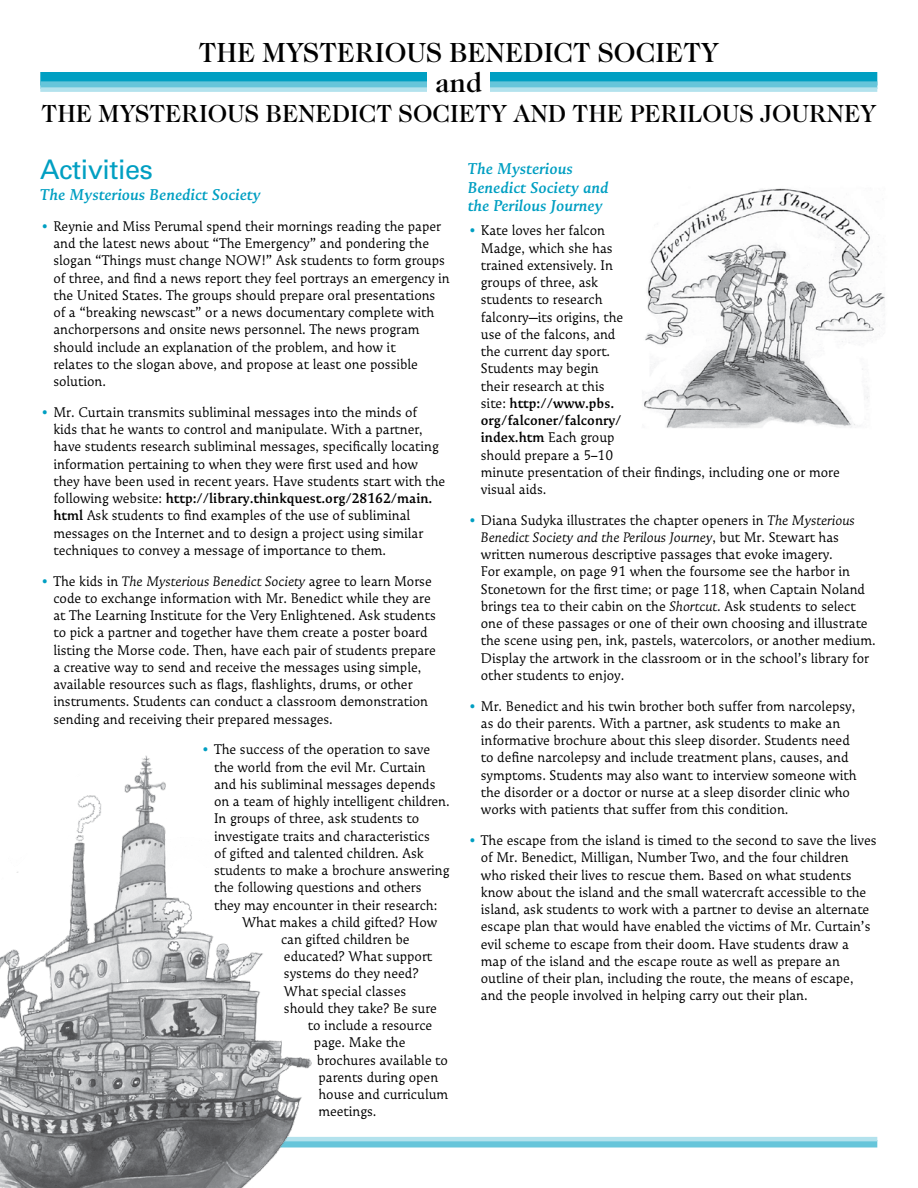
<style>
.page{position:relative;width:918px;height:1188px;background:#fff}
.page>*{position:absolute;margin:0;border:0;box-sizing:border-box;transform-origin:0 0}
.t1{font:28.5px/30px "Caslon Two Twe Four Md ITC";color:#000;text-align:center}
.t2{font:27px "Univers";letter-spacing:-.02em;color:#009fc2}
.t3{font:25.5px "Caslon Two Twe Four Md ITC";color:#000}
.t4{font:italic 700 18.75px/18.8px "Galena";color:#009fc2;scale:.96 1}
.t5{font:16.5px/17.2px "Galena";color:#000;scale:.96 1}
.s1{color:#009fc2}
.s2{font-weight:700}
.s3{font-style:italic}
</style>
<div class="page">
<div style="left:40px;top:72px;width:837px;height:14px;background:#009fc2"></div>
<div style="left:40px;top:81px;width:837px;height:8px;background:#66c5da"></div>
<div style="left:40px;top:87px;width:837px;height:5px;background:#b3e2ed"></div>
<div style="left:427px;top:69px;width:63px;height:29px;background:#fff"></div>
<svg style="left:380px;top:1141px;width:497px;height:7px;background:#74cadd"></svg>
<hr style="left:40px;top:1137px;width:837px;height:4px;background:#b3e2ed">
<img style="left:0;top:755px;width:380px;height:433px">
<img style="left:644px;top:188px;width:241px;height:240px">
<h1 class="t1" style="left:199px;top:38px;width:521px">THE MYSTERIOUS BENEDICT SOC IETY<br>AND</h1>
<h3 class="t3" style="left:42px;top:99px;width:836px">THE MYSTERIOUS BENEDICT SOC IETY AND THE PERILOUS JOURNEY</h3>
<h2 class="t2" style="left:40px;top:154px;width:114px">Activities</h2>
<p class="t4" style="left:40px;top:185px;width:231px">The Mysterious Benedict Society</p>
<p class="t5" style="left:53px;top:217px;width:414px;text-indent:-13px"><span class="s1">•</span> Reynie and Miss Perumal spend their mornings reading the paper and the latest news about “The Emergency” and pondering the slogan “Things must change NOW!” Ask students to form groups of three, and find a news report they feel portrays an emergency in the United States. The groups should prepare oral presentations of a “breaking newscast” or a news documentary complete with anchorpersons and onsite news personnel. The news program should include an explanation of the problem, and how it<br>relates to the slogan above, and propose at least one possible solution.</p>
<p class="t5" style="left:53px;top:403px;width:410px;text-indent:-13px"><span class="s1">•</span> Mr. Curtain transmits subliminal messages into the minds of<br>kids that he wants to control and manipulate. With a partner, have students research subliminal messages, specifically locating information pertaining to when they were first used and how they have been used in recent years. Have students start with the following website: <span class="s2">http://library.thinkquest.org/28162/main. html</span> Ask students to find examples of the use of subliminal messages on the Internet and to design a project using similar techniques to convey a message of importance to them.</p>
<p class="t5" style="left:53px;top:572px;width:400px;text-indent:-13px"><span class="s1">•</span> The kids in <span class="s3">The Mysterious Benedict Society</span> agree to learn Morse code to exchange information with Mr. Benedict while they are at The Learning Institute for the Very Enlightened. Ask students to pick a partner and together have them create a poster board listing the Morse code. Then, have each pair of students prepare a creative way to send and receive the messages using simple, available resources such as flags, flashlights, drums, or other instruments. Students can conduct a classroom demonstration sending and receiving their prepared messages.</p>
<p class="t5" style="left:201px;top:741px;width:240px"><span class="s1">•</span> The success of the operation to save</p>
<p class="t5" style="left:214px;top:758px;width:222px">the world from the evil Mr. Curtain</p>
<p class="t5" style="left:214px;top:775px;width:232px">and his subliminal messages depends</p>
<p class="t5" style="left:214px;top:792px;width:247px">on a team of highly intelligent children.</p>
<p class="t5" style="left:214px;top:810px;width:215px">In groups of three, ask students to</p>
<p class="t5" style="left:214px;top:827px;width:226px">investigate traits and characteristics</p>
<p class="t5" style="left:214px;top:844px;width:220px">of gifted and talented children. Ask</p>
<p class="t5" style="left:214px;top:861px;width:247px">students to make a brochure answering</p>
<p class="t5" style="left:214px;top:879px;width:218px">the following questions and others</p>
<p class="t5" style="left:214px;top:896px;width:234px">they may encounter in their research:</p>
<p class="t5" style="left:242px;top:913px;width:205px">What makes a child gifted? How</p>
<p class="t5" style="left:281px;top:930px;width:135px">can gifted children be</p>
<p class="t5" style="left:284px;top:948px;width:156px">educated? What support</p>
<p class="t5" style="left:284px;top:965px;width:142px">systems do they need?</p>
<p class="t5" style="left:284px;top:982px;width:129px">What special classes</p>
<p class="t5" style="left:284px;top:999px;width:161px">should they take? Be sure</p>
<p class="t5" style="left:308px;top:1017px;width:131px">to include a resource</p>
<p class="t5" style="left:314px;top:1034px;width:97px">page. Make the</p>
<p class="t5" style="left:317px;top:1051px;width:138px">brochures available to</p>
<p class="t5" style="left:318px;top:1068px;width:126px">parents during open</p>
<p class="t5" style="left:318px;top:1086px;width:137px">house and curriculum</p>
<p class="t5" style="left:318px;top:1103px;width:62px">meetings.</p>
<p class="t4" style="left:468px;top:159px;width:148px">The Mysterious<br>Benedict Society and the Perilous Journey</p>
<p class="t5" style="left:481px;top:222px;width:375px;text-indent:-13px"><span class="s1">•</span> Kate loves her falcon<br>Madge, which she has<br>trained extensively. In<br>groups of three, ask<br>students to research<br>falconry—its origins, the<br>use of the falcons, and<br>the current day sport.<br>Students may begin<br>their research at this<br>site: <span class="s2">http://www.pbs.<br>org/falconer/falconry/<br>index.htm</span> Each group<br>should prepare a 5–10<br>minute presentation of their findings, including one or more visual aids.</p>
<p class="t5" style="left:481px;top:511px;width:413px;text-indent:-13px"><span class="s1">•</span> Diana Sudyka illustrates the chapter openers in <span class="s3">The Mysterious Benedict Society and the Perilous Journey</span>, but Mr. Stewart has written numerous descriptive passages that evoke imagery.<br>For example, on page 91 when the foursome see the harbor in Stonetown for the first time; or page 118, when Captain Noland brings tea to their cabin on the <span class="s3">Shortcut</span>. Ask students to select one of these passages or one of their own choosing and illustrate the scene using pen, ink, pastels, watercolors, or another medium.<br>Display the artwork in the classroom or in the school’s library for other students to enjoy.</p>
<p class="t5" style="left:481px;top:697px;width:393px;text-indent:-13px"><span class="s1">•</span> Mr. Benedict and his twin brother both suffer from narcolepsy, as do their parents. With a partner, ask students to make an informative brochure about this sleep disorder. Students need to define narcolepsy and include treatment plans, causes, and symptoms. Students may also want to interview someone with the disorder or a doctor or nurse at a sleep disorder clinic who works with patients that suffer from this condition.</p>
<p class="t5" style="left:481px;top:831px;width:414px;text-indent:-13px"><span class="s1">•</span> The escape from the island is timed to the second to save the lives of Mr. Benedict, Milligan, Number Two, and the four children who risked their lives to rescue them. Based on what students know about the island and the small watercraft accessible to the island, ask students to work with a partner to devise an alternate escape plan that would have enabled the victims of Mr. Curtain’s evil scheme to escape from their doom. Have students draw a map of the island and the escape route as well as prepare an outline of their plan, including the route, the means of escape, and the people involved in helping carry out their plan.</p>
</div>
